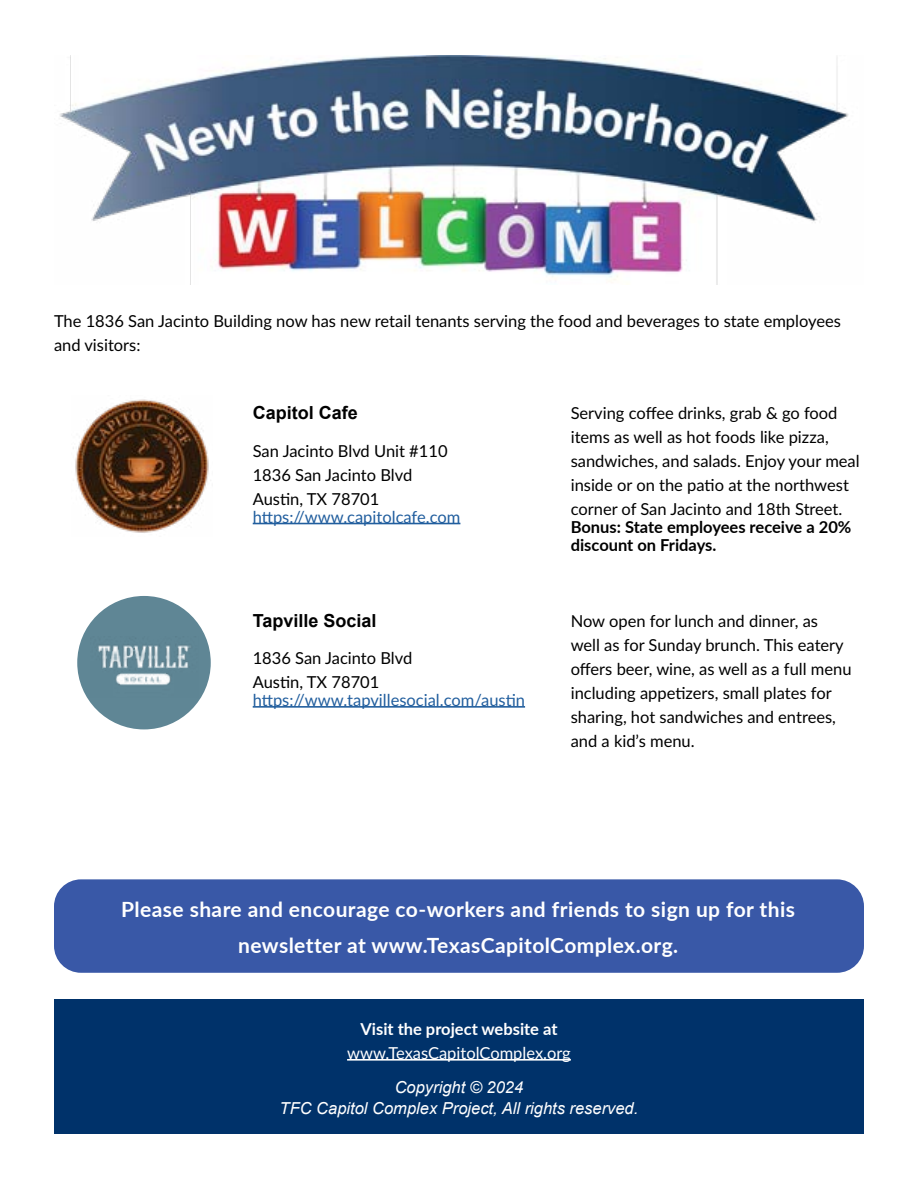
<style>
.page{position:relative;width:918px;height:1188px;background:#fff}
.page>*{position:absolute;margin:0;border:0;box-sizing:border-box;transform-origin:0 0}
.t1{font:700 21px/36px "Lato";letter-spacing:.02em;color:#fff;text-align:center}
.t2{font:700 18px "Arial";color:#000}
.t3{font:16.5px/24px "Lato";color:#000}
.t4{font:16.5px "Lato";color:#215e9e}
.t5{font:italic 16.5px/21px "Arial";color:#fff;text-align:center}
.t6{font:700 16.5px/18px "Lato";color:#000}
.t7{font:16.5px "Lato";color:#fff}
.t8{font:700 16.5px "Lato";color:#fff}
</style>
<div class="page">
<div style="left:54px;top:999px;width:810px;height:135px;background:#00326a"></div>
<hr style="left:347px;top:1059px;width:224px;height:2px;background:#fff">
<div style="left:54px;top:879px;width:810px;height:94px;background:#3958a7;border-radius:27px"></div>
<img style="left:59px;top:55px;width:790px;height:229px">
<hr style="left:253px;top:523px;width:207px;height:1px;background:#215e9e">
<img style="left:73px;top:399px;width:136px;height:134px">
<hr style="left:253px;top:706px;width:272px;height:2px;background:#215e9e">
<div style="left:77px;top:596px;width:134px;height:133px;background:#5f8695;border-radius:50%"></div>
<img style="left:98px;top:644px;width:93px;height:42px">
<p class="t3" style="left:54px;top:308px;width:789px">The 1836 San Jacinto Building now has new retail tenants serving the food and beverages to state employees and visitors:</p>
<p class="t2" style="left:253px;top:400px;width:107px">Capitol Cafe</p>
<p class="t3" style="left:253px;top:438px;width:196px">San Jacinto Blvd Unit #110<br>1836 San Jacinto Blvd<br>Austin, TX 78701</p>
<p class="t4" style="left:253px;top:505px;width:209px">https://www.capitolcafe.com</p>
<p class="t2" style="left:253px;top:607px;width:125px">Tapville Social</p>
<p class="t3" style="left:253px;top:645px;width:161px">1836 San Jacinto Blvd<br>Austin, TX 78701</p>
<p class="t4" style="left:253px;top:688px;width:274px">https://www.tapvillesocial.com/austin</p>
<p class="t3" style="left:571px;top:401px;width:290px">Serving coffee drinks, grab &amp; go food items as well as hot foods like pizza, sandwiches, and salads. Enjoy your meal inside or on the patio at the northwest corner of San Jacinto and 18th Street.</p>
<p class="t6" style="left:571px;top:518px;width:282px">Bonus: State employees receive a 20% discount on Fridays.</p>
<p class="t3" style="left:571px;top:608px;width:282px">Now open for lunch and dinner, as<br>well as for Sunday brunch. This eatery offers beer, wine, as well as a full menu including appetizers, small plates for sharing, hot sandwiches and entrees, and a kid’s menu.</p>
<p class="t1" style="left:121px;top:890px;width:675px">Please share and encourage co-workers and friends to sign up for this newsletter at www.TexasCapitolComplex.org.</p>
<p class="t8" style="left:360px;top:1017px;width:199px">Visit the project website at</p>
<p class="t7" style="left:347px;top:1041px;width:225px">www.TexasCapitolComplex.org</p>
<p class="t5" style="left:280px;top:1077px;width:360px">Copyright © 2024<br>TFC Capitol Complex Project, All rights reserved.</p>
</div>
